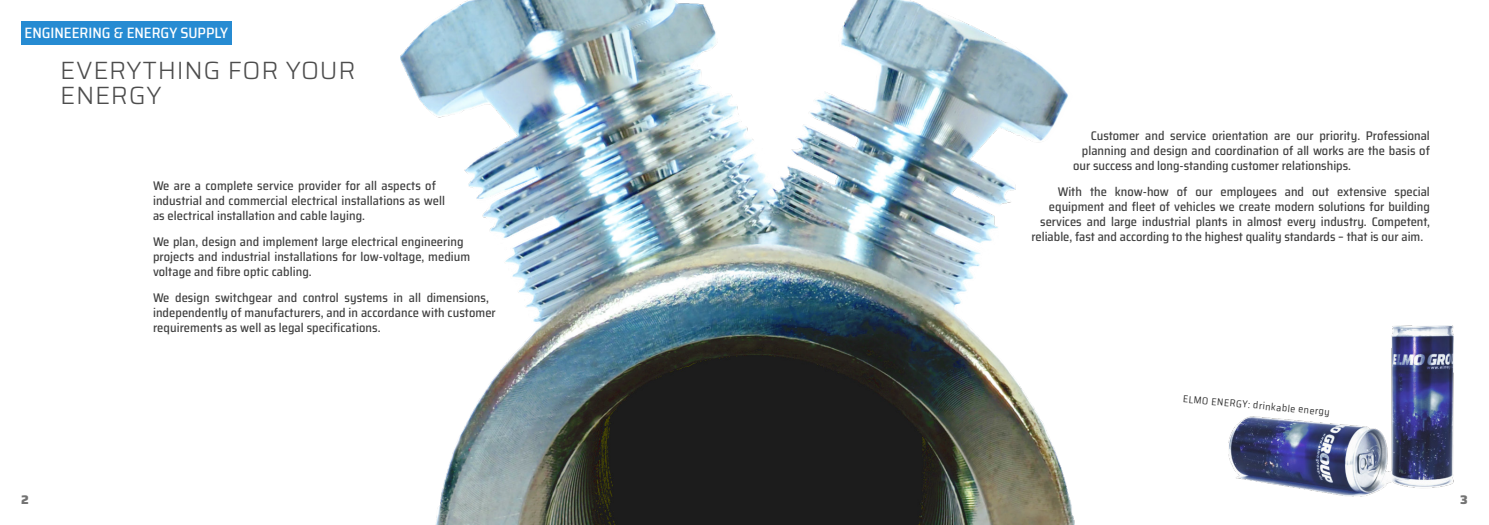
<style>
.page{position:relative;width:1489px;height:525px;background:#fff}
.page>*{position:absolute;margin:0;border:0;box-sizing:border-box;transform-origin:0 0}
.t1{font:300 25px/25px "Saira";letter-spacing:.03em;color:#4d4d4d}
.t2{font:500 semi-condensed 15px "Saira";color:#fff}
.t3{font:500 semi-condensed 12.5px/15px "Saira";color:#404040}
.t4{font:800 12.5px "Saira";color:#737373}
.t5{font:semi-condensed 10px "Saira";color:#333}
</style>
<div class="page">
<div style="left:21px;top:21px;width:210px;height:24px;background:#268bd2"></div>
<img style="left:400px;top:0;width:674px;height:524px">
<img style="left:1228px;top:325px;width:225px;height:171px">
<p class="t2" style="left:25px;top:21px;width:205px">ENGINEERING &amp; ENERGY SUPPLY</p>
<h1 class="t1" style="left:60px;top:58px;width:297px">EVERYTHING FOR YOUR<br>ENERGY</h1>
<p class="t4" style="left:21px;top:489px;width:9px">2</p>
<p class="t3" style="left:153px;top:178px;width:293px">We are a complete service provider for all aspects of industrial and commercial electrical installations as well as electrical installation and cable laying.</p>
<p class="t3" style="left:153px;top:234px;width:319px">We plan, design and implement large electrical engineering projects and industrial installations for low-voltage, medium voltage and fibre optic cabling.</p>
<p class="t3" style="left:153px;top:290px;width:344px">We design switchgear and control systems in all dimensions, independently of manufacturers, and in accordance with customer requirements as well as legal specifications.</p>
<p class="t3" style="left:1090px;top:128px;width:341px">Customer and service orientation are our priority. Professional</p>
<p class="t3" style="left:1081px;top:143px;width:349px">planning and design and coordination of all works are the basis of</p>
<p class="t3" style="left:1073px;top:158px;width:279px">our success and long-standing customer relationships.</p>
<p class="t3" style="left:1057px;top:184px;width:373px">With the know-how of our employees and out extensive special</p>
<p class="t3" style="left:1048px;top:199px;width:382px">equipment and fleet of vehicles we create modern solutions for building</p>
<p class="t3" style="left:1040px;top:214px;width:391px">services and large industrial plants in almost every industry. Competent,</p>
<p class="t3" style="left:1031px;top:229px;width:393px">reliable, fast and according to the highest quality standards – that is our aim.</p>
<p class="t5" style="left:1183px;top:391px;width:149px;rotate:5deg">ELMO ENERGY: drinkable energy</p>
<p class="t4" style="left:1459px;top:489px;width:9px">3</p>
</div>
